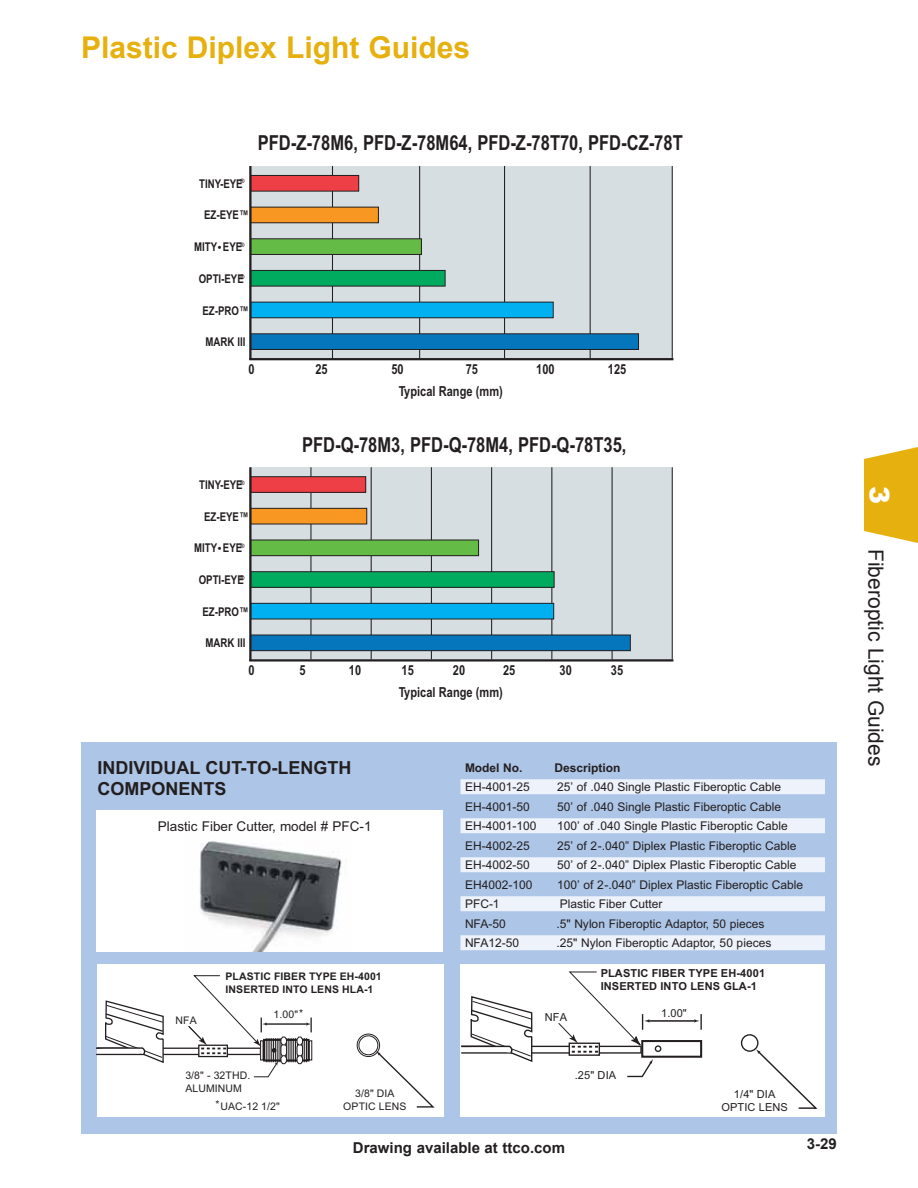
<style>
.page{position:relative;width:918px;height:1188px;background:#fff}
.page>*{position:absolute;margin:0;border:0;box-sizing:border-box;transform-origin:0 0}
.t1{font:700 30px "Arial";color:#e6b00e}
.t2{font:900 27px "Arial";color:#fff}
.t3{font:21px "Arial";color:#231f20}
.t4{font:700 20.7px "Arial";color:#231f20;scale:.8 1}
.t5{font:700 18px/21.6px "Arial";color:#231f20}
.t6{font:700 15px "Arial";color:#231f20}
.t7{font:700 13.8px "Arial";color:#231f20;scale:.8 1}
.t8{font:13.5px "Arial";color:#231f20}
.t9{font:12px "Arial";color:#231f20}
.t10{font:700 12px "Arial";color:#231f20;scale:.8 1}
.t11{font:700 12px "Arial";color:#231f20}
.t12{font:700 11.1px/13.6px "Arial";letter-spacing:.01em;color:#231f20}
.t13{font:11.1px/13.6px "Arial";letter-spacing:.01em;color:#231f20;text-align:center}
.t14{font:10.5px/12.9px "Arial";letter-spacing:.01em;color:#231f20}
.t15{font:700 10.5px/12.9px "Arial";letter-spacing:.01em;color:#231f20}
.s1{font-size:10.35px}
</style>
<div class="page">
<div style="left:81px;top:742px;width:756px;height:392px;background:#adc5e7"></div>
<div style="left:460px;top:779px;width:365px;height:15px;background:#eef2fa"></div>
<div style="left:460px;top:818px;width:365px;height:15px;background:#eef2fa"></div>
<div style="left:460px;top:857px;width:365px;height:15px;background:#eef2fa"></div>
<div style="left:460px;top:896px;width:365px;height:15px;background:#eef2fa"></div>
<div style="left:460px;top:935px;width:365px;height:15px;background:#eef2fa"></div>
<div style="left:460px;top:964px;width:365px;height:153px;background:#fff"></div>
<div style="left:641px;top:1040px;width:61px;height:18px;border:2px solid #231f20"></div>
<div style="left:655px;top:1045px;width:6px;height:7px;border:1px solid #231f20;border-radius:50%"></div>
<svg style="left:742px;top:1035px;width:16px;height:16px"></svg>
<div style="left:741px;top:1034px;width:18px;height:18px;border:1px solid #231f20;border-radius:50%"></div>
<div style="left:756px;top:1049px;width:63px;height:61px;background:#fff"></div>
<hr style="left:648px;top:1020px;width:47px;height:2px;background:#231f20">
<svg style="left:694px;top:1014px;width:8px;height:16px"></svg>
<svg style="left:460px;top:971px;width:193px;height:107px;background:#efefef"></svg>
<div style="left:97px;top:964px;width:347px;height:153px;background:#fff"></div>
<svg style="left:357px;top:1034px;width:79px;height:74px;background:#f5f5f5"></svg>
<svg style="left:97px;top:975px;width:215px;height:103px;background:#ebebeb"></svg>
<div style="left:96px;top:810px;width:347px;height:141px;background:#fff"></div>
<img style="left:199px;top:841px;width:143px;height:110px">
<div style="left:250px;top:166px;width:422px;height:194px;background:#d6dee2"></div>
<hr style="left:332px;top:166px;width:1px;height:192px;background:#231f20">
<hr style="left:419px;top:166px;width:1px;height:192px;background:#231f20">
<hr style="left:504px;top:166px;width:1px;height:192px;background:#231f20">
<hr style="left:590px;top:166px;width:1px;height:192px;background:#231f20">
<hr style="left:672px;top:166px;width:1px;height:192px;background:#231f20">
<div style="left:251px;top:175px;width:108px;height:16px;background:#ef3f46"></div>
<div style="left:250px;top:175px;width:109px;height:16px;border:1px solid #231f20"></div>
<div style="left:251px;top:207px;width:127px;height:16px;background:#f89822"></div>
<div style="left:251px;top:239px;width:170px;height:15px;background:#64bc47"></div>
<div style="left:250px;top:239px;width:172px;height:16px;border:1px solid #231f20"></div>
<div style="left:251px;top:270px;width:194px;height:16px;background:#00aa5e"></div>
<div style="left:250px;top:270px;width:195px;height:16px;border:1px solid #231f20"></div>
<div style="left:251px;top:302px;width:302px;height:16px;background:#00b0f0"></div>
<div style="left:250px;top:302px;width:303px;height:16px;border:1px solid #231f20"></div>
<div style="left:251px;top:334px;width:388px;height:15px;background:#0576bc"></div>
<div style="left:250px;top:334px;width:389px;height:16px;border:1px solid #231f20"></div>
<hr style="left:249px;top:166px;width:3px;height:193px;background:#231f20">
<hr style="left:249px;top:358px;width:424px;height:2px;background:#231f20">
<div style="left:250px;top:467px;width:422px;height:194px;background:#d6dee2"></div>
<hr style="left:310px;top:467px;width:1px;height:192px;background:#231f20">
<hr style="left:431px;top:467px;width:1px;height:192px;background:#231f20">
<hr style="left:491px;top:467px;width:1px;height:192px;background:#231f20">
<hr style="left:371px;top:467px;width:1px;height:192px;background:#231f20">
<hr style="left:551px;top:467px;width:1px;height:192px;background:#231f20">
<hr style="left:612px;top:467px;width:1px;height:192px;background:#231f20">
<hr style="left:672px;top:467px;width:1px;height:192px;background:#231f20">
<div style="left:251px;top:477px;width:115px;height:15px;background:#ef3f46"></div>
<div style="left:250px;top:476px;width:116px;height:17px;border:1px solid #231f20"></div>
<div style="left:251px;top:508px;width:116px;height:16px;background:#f89822"></div>
<div style="left:250px;top:508px;width:117px;height:16px;border:1px solid #231f20"></div>
<div style="left:251px;top:540px;width:228px;height:16px;background:#64bc47"></div>
<div style="left:250px;top:540px;width:229px;height:16px;border:1px solid #231f20"></div>
<div style="left:251px;top:572px;width:303px;height:15px;background:#00aa5e"></div>
<div style="left:250px;top:571px;width:304px;height:17px;border:1px solid #231f20"></div>
<div style="left:251px;top:603px;width:303px;height:16px;background:#00b0f0"></div>
<div style="left:250px;top:603px;width:304px;height:16px;border:1px solid #231f20"></div>
<div style="left:251px;top:635px;width:379px;height:16px;background:#0576bc"></div>
<div style="left:250px;top:635px;width:381px;height:16px;border:1px solid #231f20"></div>
<hr style="left:249px;top:467px;width:3px;height:193px;background:#231f20">
<hr style="left:249px;top:659px;width:424px;height:3px;background:#231f20">
<svg style="left:864px;top:447px;width:54px;height:96px;background:#e9b92c"></svg>
<p class="t1" style="left:81px;top:31px;width:391px">Plastic Diplex Light Guides</p>
<p class="t10" style="left:199px;top:179px;width:58px">TINY-EYE<sup>®</sup></p>
<p class="t10" style="left:204px;top:211px;width:57px">EZ-EYE™</p>
<p class="t10" style="left:194px;top:242px;width:64px">MITY<span class="s1">•</span>EYE<sup>®</sup></p>
<p class="t10" style="left:199px;top:274px;width:59px">OPTI-EYE<sup>®</sup></p>
<p class="t10" style="left:203px;top:306px;width:59px">EZ-PRO™</p>
<p class="t10" style="left:206px;top:338px;width:51px">MARK III</p>
<p class="t4" style="left:258px;top:135px;width:533px">PFD-Z-78M6, PFD-Z-78M64, PFD-Z-78T70, PFD-CZ-78T</p>
<p class="t7" style="left:248px;top:364px;width:9px">0</p>
<p class="t7" style="left:315px;top:364px;width:17px">25</p>
<p class="t7" style="left:391px;top:364px;width:17px">50</p>
<p class="t7" style="left:466px;top:364px;width:17px">75</p>
<p class="t7" style="left:536px;top:364px;width:24px">100</p>
<p class="t7" style="left:608px;top:364px;width:24px">125</p>
<p class="t7" style="left:399px;top:386px;width:132px">Typical Range (mm)</p>
<p class="t10" style="left:199px;top:480px;width:58px">TINY-EYE<sup>®</sup></p>
<p class="t10" style="left:204px;top:512px;width:57px">EZ-EYE™</p>
<p class="t10" style="left:194px;top:544px;width:64px">MITY<span class="s1">•</span>EYE<sup>®</sup></p>
<p class="t10" style="left:199px;top:575px;width:59px">OPTI-EYE<sup>®</sup></p>
<p class="t10" style="left:203px;top:607px;width:59px">EZ-PRO™</p>
<p class="t10" style="left:206px;top:639px;width:51px">MARK III</p>
<p class="t4" style="left:302px;top:437px;width:407px">PFD-Q-78M3, PFD-Q-78M4, PFD-Q-78T35,</p>
<p class="t7" style="left:248px;top:665px;width:9px">0</p>
<p class="t7" style="left:299px;top:665px;width:9px">5</p>
<p class="t7" style="left:349px;top:665px;width:17px">10</p>
<p class="t7" style="left:402px;top:665px;width:17px">15</p>
<p class="t7" style="left:453px;top:665px;width:17px">20</p>
<p class="t7" style="left:503px;top:665px;width:17px">25</p>
<p class="t7" style="left:560px;top:665px;width:17px">30</p>
<p class="t7" style="left:611px;top:665px;width:17px">35</p>
<p class="t7" style="left:399px;top:687px;width:132px">Typical Range (mm)</p>
<p class="t5" style="left:98px;top:758px;width:255px">INDIVIDUAL CUT-TO-LENGTH<br>COMPONENTS</p>
<p class="t8" style="left:158px;top:821px;width:215px">Plastic Fiber Cutter, model # PFC-1</p>
<p class="t11" style="left:465px;top:763px;width:59px">Model No.</p>
<p class="t11" style="left:554px;top:763px;width:67px">Description</p>
<p class="t9" style="left:465px;top:782px;width:66px">EH-4001-25</p>
<p class="t9" style="left:557px;top:782px;width:226px">25’ of .040 Single Plastic Fiberoptic Cable</p>
<p class="t9" style="left:465px;top:802px;width:66px">EH-4001-50</p>
<p class="t9" style="left:557px;top:802px;width:226px">50’ of .040 Single Plastic Fiberoptic Cable</p>
<p class="t9" style="left:465px;top:821px;width:73px">EH-4001-100</p>
<p class="t9" style="left:557px;top:821px;width:232px">100’ of .040 Single Plastic Fiberoptic Cable</p>
<p class="t9" style="left:465px;top:841px;width:66px">EH-4002-25</p>
<p class="t9" style="left:557px;top:841px;width:241px">25’ of 2-.040” Diplex Plastic Fiberoptic Cable</p>
<p class="t9" style="left:465px;top:860px;width:66px">EH-4002-50</p>
<p class="t9" style="left:557px;top:860px;width:241px">50’ of 2-.040” Diplex Plastic Fiberoptic Cable</p>
<p class="t9" style="left:465px;top:880px;width:69px">EH4002-100</p>
<p class="t9" style="left:557px;top:880px;width:248px">100’ of 2-.040” Diplex Plastic Fiberoptic Cable</p>
<p class="t9" style="left:465px;top:899px;width:36px">PFC-1</p>
<p class="t9" style="left:560px;top:899px;width:104px">Plastic Fiber Cutter</p>
<p class="t9" style="left:465px;top:919px;width:42px">NFA-50</p>
<p class="t9" style="left:556px;top:919px;width:210px">.5" Nylon Fiberoptic Adaptor, 50 pieces</p>
<p class="t9" style="left:465px;top:938px;width:56px">NFA12-50</p>
<p class="t9" style="left:556px;top:938px;width:216px">.25" Nylon Fiberoptic Adaptor, 50 pieces</p>
<p class="t15" style="left:226px;top:971px;width:158px">PLASTIC FIBER TYPE EH-4001<br>INSERTED INTO LENS HLA-1</p>
<p class="t12" style="left:601px;top:967px;width:166px">PLASTIC FIBER TYPE EH-4001<br>INSERTED INTO LENS GLA-1</p>
<p class="t14" style="left:176px;top:1015px;width:23px">NFA</p>
<p class="t14" style="left:274px;top:1009px;width:31px">1.00"*</p>
<p class="t13" style="left:545px;top:1011px;width:24px">NFA</p>
<p class="t13" style="left:661px;top:1007px;width:27px">1.00"</p>
<p class="t14" style="left:185px;top:1070px;width:66px">3/8" - 32THD.<br>ALUMINUM</p>
<p class="t14" style="left:355px;top:1088px;width:41px">3/8" DIA</p>
<p class="t14" style="left:215px;top:1101px;width:66px">*UAC-12 1/2"</p>
<p class="t14" style="left:343px;top:1101px;width:65px">OPTIC LENS</p>
<p class="t13" style="left:575px;top:1070px;width:43px">.25" DIA</p>
<p class="t13" style="left:721px;top:1088px;width:68px">1/4" DIA<br>OPTIC LENS</p>
<p class="t6" style="left:353px;top:1140px;width:214px">Drawing available at ttco.com</p>
<p class="t6" style="left:807px;top:1135px;width:32px">3-29</p>
<p class="t2" style="left:899px;top:486px;width:20px;rotate:90deg">3</p>
<p class="t3" style="left:887px;top:549px;width:219px;rotate:90deg">Fiberoptic Light Guides</p>
</div>
